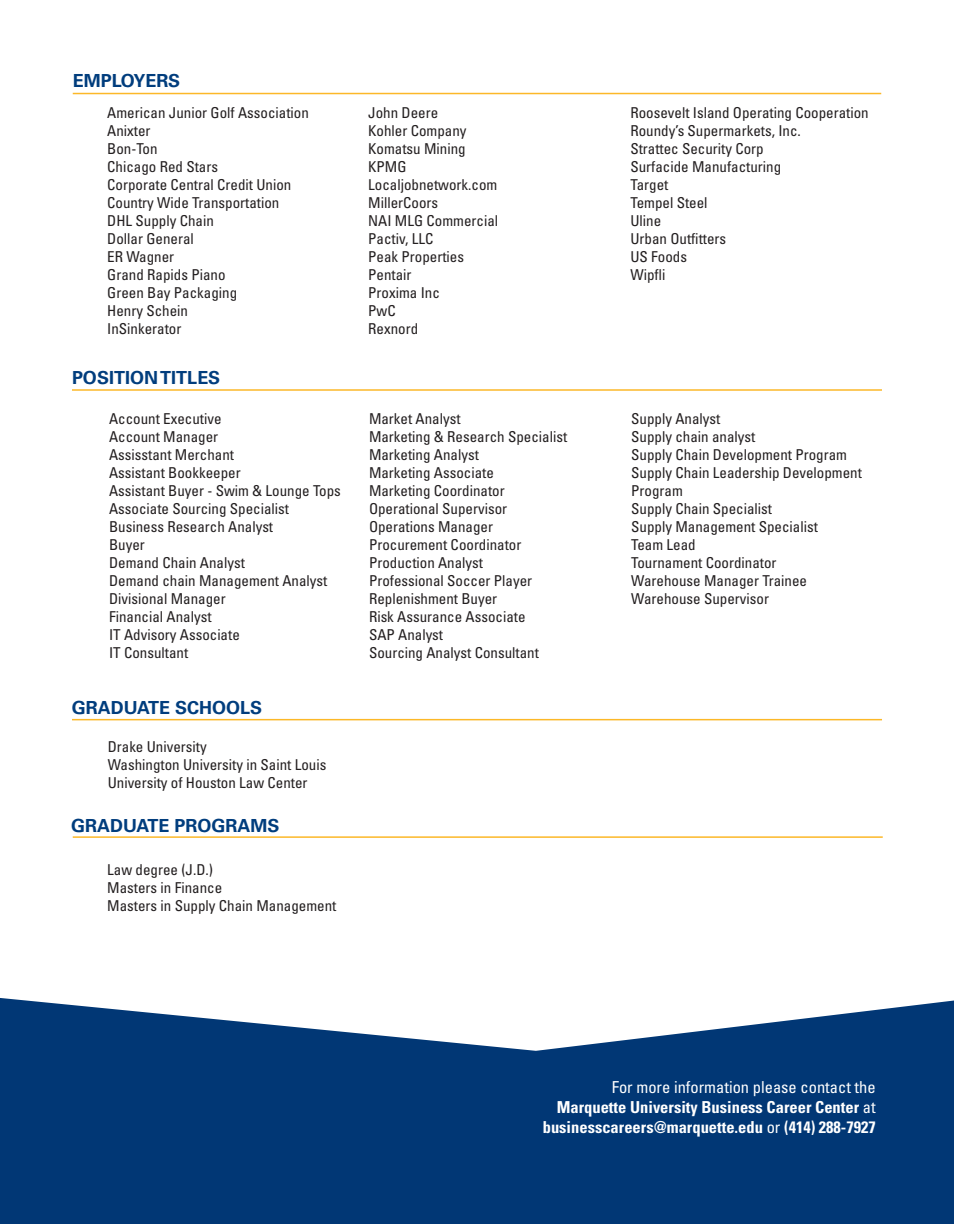
<style>
.page{position:relative;width:954px;height:1224px;background:#fff}
.page>*{position:absolute;margin:0;border:0;box-sizing:border-box;transform-origin:0 0}
.Subhead_u65_10{font:700 18px "Univers LT Std";color:#013d7d}
.t1{font:700 condensed 16.5px "Univers LT Std";color:#fff}
.t2{font:condensed 16.5px "Univers LT Std";color:#fff}
.t3{font:condensed 15px/18px "Univers LT Std";color:#231f20}
.s1{font-weight:400}
</style>
<div class="page">
<hr style="left:72px;top:389px;width:810px;height:2px;background:#fcb828">
<hr style="left:72px;top:719px;width:810px;height:1px;background:#fcb828">
<hr style="left:73px;top:836px;width:810px;height:2px;background:#fcb828">
<svg style="left:0;top:998px;width:954px;height:226px;background:#1f4e85"></svg>
<hr style="left:73px;top:93px;width:808px;height:1px;background:#fcb828">
<p class="Subhead_u65_10" style="left:73px;top:70px;width:109px">EMPLOYERS</p>
<p class="t3" style="left:107px;top:103px;width:203px">American Junior Golf Association</p>
<p class="t3" style="left:107px;top:121px;width:45px">Anixter</p>
<p class="t3" style="left:107px;top:139px;width:52px">Bon-Ton</p>
<p class="t3" style="left:107px;top:157px;width:112px">Chicago Red Stars</p>
<p class="t3" style="left:107px;top:175px;width:186px">Corporate Central Credit Union</p>
<p class="t3" style="left:107px;top:193px;width:174px">Country Wide Transportation</p>
<p class="t3" style="left:107px;top:211px;width:108px">DHL Supply Chain</p>
<p class="t3" style="left:107px;top:229px;width:88px">Dollar General</p>
<p class="t3" style="left:107px;top:247px;width:69px">ER Wagner</p>
<p class="t3" style="left:107px;top:265px;width:120px">Grand Rapids Piano</p>
<p class="t3" style="left:107px;top:283px;width:131px">Green Bay Packaging</p>
<p class="t3" style="left:107px;top:301px;width:82px">Henry Schein</p>
<p class="t3" style="left:107px;top:319px;width:76px">InSinkerator</p>
<p class="Subhead_u65_10" style="left:72px;top:367px;width:150px">POSITION TITLES</p>
<p class="t3" style="left:109px;top:409px;width:114px">Account Executive</p>
<p class="t3" style="left:109px;top:427px;width:111px">Account Manager</p>
<p class="t3" style="left:109px;top:445px;width:126px">Assisstant Merchant</p>
<p class="t3" style="left:109px;top:463px;width:133px">Assistant Bookkeeper</p>
<p class="t3" style="left:109px;top:481px;width:233px">Assistant Buyer - Swim &amp; Lounge Tops</p>
<p class="t3" style="left:109px;top:499px;width:181px">Associate Sourcing Specialist</p>
<p class="t3" style="left:109px;top:517px;width:166px">Business Research Analyst</p>
<p class="t3" style="left:109px;top:535px;width:37px">Buyer</p>
<p class="t3" style="left:109px;top:553px;width:137px">Demand Chain Analyst</p>
<p class="t3" style="left:109px;top:571px;width:220px">Demand chain Management Analyst</p>
<p class="t3" style="left:109px;top:589px;width:118px">Divisional Manager</p>
<p class="t3" style="left:109px;top:607px;width:104px">Financial Analyst</p>
<p class="t3" style="left:109px;top:625px;width:132px">IT Advisory Associate</p>
<p class="t3" style="left:109px;top:643px;width:81px">IT Consultant</p>
<p class="Subhead_u65_10" style="left:72px;top:697px;width:192px">GRADUATE SCHOOLS</p>
<p class="t3" style="left:108px;top:738px;width:101px">Drake University</p>
<p class="t3" style="left:108px;top:756px;width:220px">Washington University in Saint Louis</p>
<p class="t3" style="left:108px;top:774px;width:201px">University of Houston Law Center</p>
<p class="Subhead_u65_10" style="left:71px;top:815px;width:210px">GRADUATE PROGRAMS</p>
<p class="t3" style="left:107px;top:861px;width:107px">Law degree (J.D.)</p>
<p class="t3" style="left:107px;top:879px;width:116px">Masters in Finance</p>
<p class="t3" style="left:107px;top:897px;width:231px">Masters in Supply Chain Management</p>
<p class="t3" style="left:368px;top:103px;width:71px">John Deere</p>
<p class="t3" style="left:368px;top:121px;width:100px">Kohler Company</p>
<p class="t3" style="left:368px;top:139px;width:99px">Komatsu Mining</p>
<p class="t3" style="left:368px;top:157px;width:40px">KPMG</p>
<p class="t3" style="left:368px;top:175px;width:131px">Localjobnetwork.com</p>
<p class="t3" style="left:368px;top:193px;width:71px">MillerCoors</p>
<p class="t3" style="left:368px;top:211px;width:131px">NAI MLG Commercial</p>
<p class="t3" style="left:368px;top:229px;width:67px">Pactiv, LLC</p>
<p class="t3" style="left:368px;top:247px;width:97px">Peak Properties</p>
<p class="t3" style="left:368px;top:265px;width:45px">Pentair</p>
<p class="t3" style="left:368px;top:283px;width:73px">Proxima Inc</p>
<p class="t3" style="left:368px;top:301px;width:29px">PwC</p>
<p class="t3" style="left:368px;top:319px;width:51px">Rexnord</p>
<p class="t3" style="left:369px;top:409px;width:93px">Market Analyst</p>
<p class="t3" style="left:369px;top:427px;width:200px">Marketing &amp; Research Specialist</p>
<p class="t3" style="left:369px;top:445px;width:111px">Marketing Analyst</p>
<p class="t3" style="left:369px;top:463px;width:126px">Marketing Associate</p>
<p class="t3" style="left:369px;top:481px;width:137px">Marketing Coordinator</p>
<p class="t3" style="left:369px;top:499px;width:140px">Operational Supervisor</p>
<p class="t3" style="left:369px;top:517px;width:126px">Operations Manager</p>
<p class="t3" style="left:369px;top:535px;width:154px">Procurement Coordinator</p>
<p class="t3" style="left:369px;top:553px;width:116px">Production Analyst</p>
<p class="t3" style="left:369px;top:571px;width:165px">Professional Soccer Player</p>
<p class="t3" style="left:369px;top:589px;width:130px">Replenishment Buyer</p>
<p class="t3" style="left:369px;top:607px;width:158px">Risk Assurance Associate</p>
<p class="t3" style="left:369px;top:625px;width:76px">SAP Analyst</p>
<p class="t3" style="left:369px;top:643px;width:171px">Sourcing Analyst Consultant</p>
<p class="t3" style="left:630px;top:103px;width:240px">Roosevelt Island Operating Cooperation</p>
<p class="t3" style="left:630px;top:121px;width:172px">Roundy’s Supermarkets, Inc.</p>
<p class="t3" style="left:630px;top:139px;width:135px">Strattec Security Corp</p>
<p class="t3" style="left:630px;top:157px;width:152px">Surfacide Manufacturing</p>
<p class="t3" style="left:630px;top:175px;width:39px">Target</p>
<p class="t3" style="left:630px;top:193px;width:79px">Tempel Steel</p>
<p class="t3" style="left:630px;top:211px;width:32px">Uline</p>
<p class="t3" style="left:630px;top:229px;width:97px">Urban Outfitters</p>
<p class="t3" style="left:630px;top:247px;width:58px">US Foods</p>
<p class="t3" style="left:630px;top:265px;width:36px">Wipfli</p>
<p class="t3" style="left:631px;top:409px;width:91px">Supply Analyst</p>
<p class="t3" style="left:631px;top:427px;width:126px">Supply chain analyst</p>
<p class="t3" style="left:631px;top:445px;width:217px">Supply Chain Development Program</p>
<p class="t3" style="left:631px;top:463px;width:232px">Supply Chain Leadership Development<br>Program</p>
<p class="t3" style="left:631px;top:499px;width:142px">Supply Chain Specialist</p>
<p class="t3" style="left:631px;top:517px;width:188px">Supply Management Specialist</p>
<p class="t3" style="left:631px;top:535px;width:66px">Team Lead</p>
<p class="t3" style="left:631px;top:553px;width:147px">Tournament Coordinator</p>
<p class="t3" style="left:631px;top:571px;width:177px">Warehouse Manager Trainee</p>
<p class="t3" style="left:631px;top:589px;width:139px">Warehouse Supervisor</p>
<p class="t2" style="left:612px;top:1077px;width:265px">For more information please contact the</p>
<p class="t1" style="left:557px;top:1097px;width:320px">Marquette University Business Career Center <span class="s1">at</span></p>
<p class="t1" style="left:543px;top:1117px;width:334px">businesscareers@marquette.edu <span class="s1">or</span> (414) 288-7927</p>
</div>
